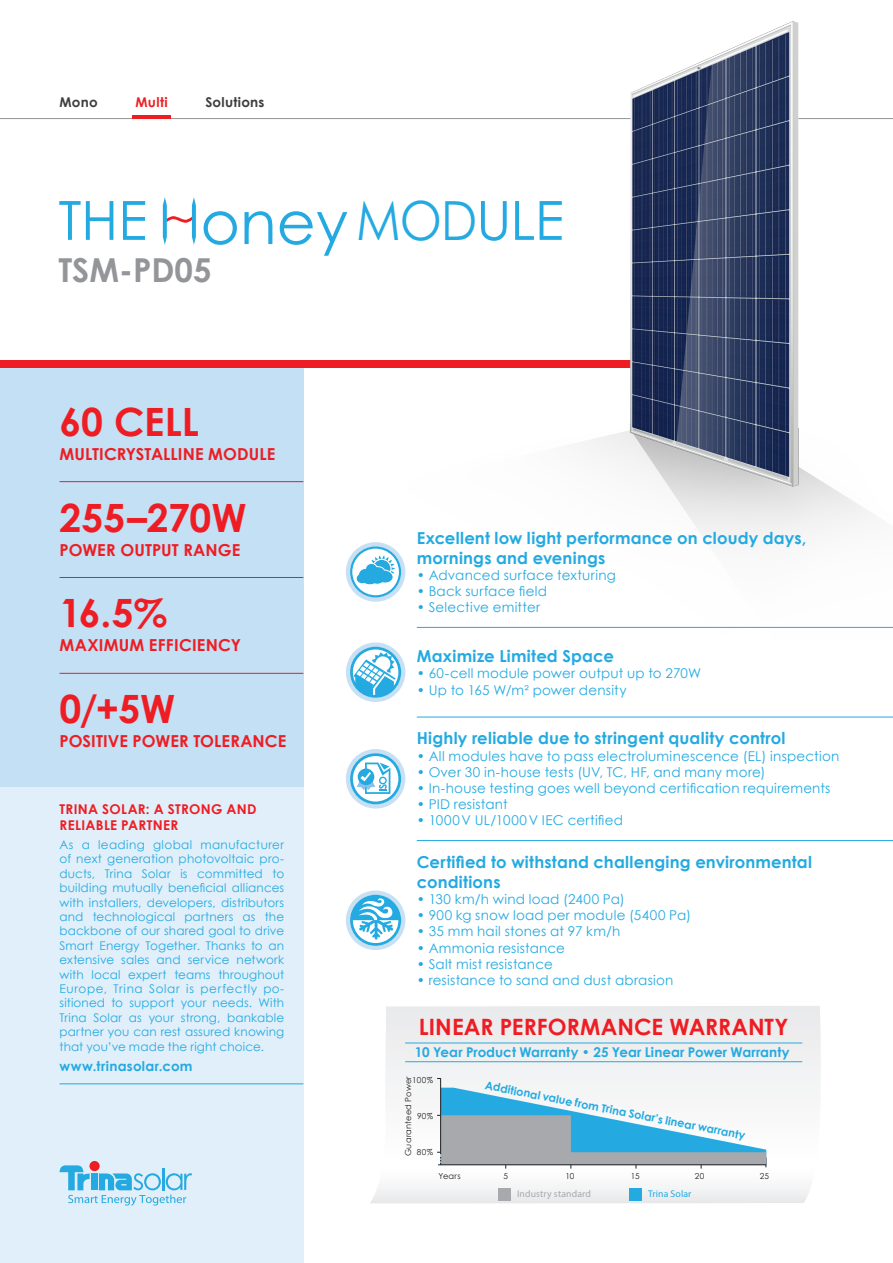
<style>
.page{position:relative;width:893px;height:1263px;background:#fff}
.page>*{position:absolute;margin:0;border:0;box-sizing:border-box;transform-origin:0 0}
.t1{font:54px "Century Gothic";letter-spacing:-.015em;color:#24aae1;scale:.9 1}
.t2{font:54px "Century Gothic";letter-spacing:-.015em;color:#24aae1}
.t3{font:700 39px "Century Gothic";color:#ee1d23}
.t4{font:700 33px "Century Gothic";color:#939598}
.t5{font:700 22.5px "Century Gothic";color:#ee1d23}
.t6{font:700 16.5px/19.8px "Century Gothic";letter-spacing:.01em;color:#24aae1}
.t7{font:700 16.5px "Century Gothic";letter-spacing:.005em;color:#ee1d23}
.t8{font:13.5px "Century Gothic";letter-spacing:.015em;color:#24aae1}
.t9{font:700 13.5px "Century Gothic";letter-spacing:.005em;color:#24aae1}
.t10{font:700 13.5px/16.2px "Century Gothic";letter-spacing:.025em;color:#ee1d23}
.t11{font:700 13.5px "Century Gothic";letter-spacing:.025em;color:#24aae1}
.t12{font:700 13.5px "Century Gothic";letter-spacing:.02em;color:#3e3e3f}
.t13{font:12px/14.4px "Century Gothic";letter-spacing:.01em;color:#24aae1;text-align:justify}
.t14{font:700 11.25px "Century Gothic";color:#24aae1}
.t15{font:9.75px "Myriad Pro";letter-spacing:.015em;color:#a8a9ad}
.t16{font:9.75px "Myriad Pro";letter-spacing:.015em;color:#24aae1}
.t17{font:8.25px "Century Gothic";letter-spacing:.025em;color:#231f20}
</style>
<div class="page">
<hr style="left:0;top:118px;width:893px;height:1px;background:#939598">
<div style="left:0;top:360px;width:303px;height:903px;background:#e0eff9"></div>
<div style="left:0;top:368px;width:303px;height:419px;background:#c3e0f4"></div>
<div style="left:0;top:360px;width:642px;height:8px;background:#ee1d23"></div>
<img style="left:270px;top:21px;width:623px;height:619px">
<svg style="left:370px;top:1006px;width:451px;height:197px"></svg>
<hr style="left:440px;top:1078px;width:1px;height:74px;background:#231f20">
<svg style="left:437px;top:1088px;width:330px;height:80px"></svg>
<hr style="left:405px;top:1043px;width:397px;height:1px;background:#24aae1">
<hr style="left:405px;top:1061px;width:397px;height:1px;background:#24aae1">
<div style="left:498px;top:1188px;width:13px;height:12px;background:#a8a9ad"></div>
<div style="left:629px;top:1188px;width:13px;height:12px;background:#24aae1"></div>
<hr style="left:60px;top:481px;width:243px;height:1px;background:#ee1d23">
<hr style="left:60px;top:577px;width:243px;height:1px;background:#ee1d23">
<hr style="left:60px;top:673px;width:243px;height:1px;background:#ee1d23">
<svg style="left:89px;top:1161px;width:11px;height:10px"></svg>
<svg style="left:59px;top:1165px;width:133px;height:41px"></svg>
<hr style="left:417px;top:627px;width:476px;height:1px;background:#24aae1">
<hr style="left:417px;top:717px;width:476px;height:1px;background:#24aae1">
<hr style="left:417px;top:840px;width:476px;height:1px;background:#24aae1">
<svg style="left:346px;top:542px;width:59px;height:60px"></svg>
<svg style="left:346px;top:642px;width:59px;height:60px"></svg>
<svg style="left:346px;top:749px;width:59px;height:59px"></svg>
<svg style="left:346px;top:890px;width:59px;height:60px"></svg>
<hr style="left:60px;top:1083px;width:243px;height:1px;background:#24aae1">
<svg style="left:163px;top:197px;width:33px;height:48px"></svg>
<svg style="left:204px;top:211px;width:33px;height:34px"></svg>
<svg style="left:245px;top:211px;width:27px;height:33px"></svg>
<svg style="left:280px;top:211px;width:67px;height:45px"></svg>
<hr style="left:132px;top:115px;width:39px;height:4px;background:#ee1d23">
<p class="t12" style="left:60px;top:94px;width:40px">Mono</p>
<p class="t10" style="left:136px;top:94px;width:34px">Multi</p>
<p class="t12" style="left:205px;top:94px;width:61px">Solutions</p>
<h1 class="t2" style="left:58px;top:187px;width:90px">THE</h1>
<h1 class="t1" style="left:356px;top:187px;width:232px">MODULE</h1>
<h3 class="t4" style="left:58px;top:249px;width:155px">TSM-PD05</h3>
<h2 class="t3" style="left:60px;top:397px;width:141px">60 CELL</h2>
<h3 class="t7" style="left:60px;top:443px;width:217px">MULTICRYSTALLINE MODULE</h3>
<h2 class="t3" style="left:60px;top:493px;width:189px">255–270W</h2>
<h3 class="t7" style="left:60px;top:539px;width:182px">POWER OUTPUT RANGE</h3>
<h2 class="t3" style="left:60px;top:589px;width:109px">16.5%</h2>
<h3 class="t7" style="left:60px;top:635px;width:183px">MAXIMUM EFFICIENCY</h3>
<h2 class="t3" style="left:60px;top:685px;width:117px">0/+5W</h2>
<h3 class="t7" style="left:60px;top:731px;width:228px">POSITIVE POWER TOLERANCE</h3>
<p class="t10" style="left:60px;top:800px;width:199px">TRINA SOLAR: A STRONG AND<br>RELIABLE PARTNER</p>
<p class="t13" style="left:60px;top:837px;width:226px">As a leading global manufacturer of next generation photovoltaic pro&shy;ducts, Trina Solar is committed to building mutually beneficial alliances with installers, developers, distributors and technological partners as the backbone of our shared goal to drive Smart Energy Together. Thanks to an extensive sales and service network with local expert teams throughout Europe, Trina Solar is perfectly po&shy;sitioned to support your needs. With Trina Solar as your strong, bankable partner you can rest assured knowing that you’ve made the right choice.</p>
<p class="t11" style="left:60px;top:1058px;width:135px">www.trinasolar.com</p>
<h3 class="t6" style="left:417px;top:528px;width:391px">Excellent low light performance on cloudy days, mornings and evenings</h3>
<p class="t8" style="left:417px;top:567px;width:201px">• Advanced surface texturing</p>
<p class="t8" style="left:417px;top:583px;width:132px">• Back surface field</p>
<p class="t8" style="left:417px;top:599px;width:125px">• Selective emitter</p>
<h3 class="t6" style="left:417px;top:646px;width:199px">Maximize Limited Space</h3>
<p class="t8" style="left:417px;top:665px;width:286px">• 60-cell module power output up to 270W</p>
<p class="t8" style="left:417px;top:681px;width:211px">• Up to 165 W/m² power density</p>
<h3 class="t6" style="left:417px;top:728px;width:370px">Highly reliable due to stringent quality control</h3>
<p class="t8" style="left:417px;top:747px;width:424px">• All modules have to pass electroluminescence (EL) inspection</p>
<p class="t8" style="left:417px;top:764px;width:350px">• Over 30 in-house tests (UV, TC, HF, and many more)</p>
<p class="t8" style="left:417px;top:780px;width:415px">• In-house testing goes well beyond certification requirements</p>
<p class="t8" style="left:417px;top:796px;width:92px">• PID resistant</p>
<p class="t8" style="left:417px;top:812px;width:208px">• 1000V UL/1000V IEC certified</p>
<h3 class="t6" style="left:417px;top:852px;width:397px">Certified to withstand challenging environmental conditions</h3>
<p class="t8" style="left:417px;top:891px;width:209px">• 130 km/h wind load (2400 Pa)</p>
<p class="t8" style="left:417px;top:907px;width:276px">• 900 kg snow load per module (5400 Pa)</p>
<p class="t8" style="left:417px;top:923px;width:205px">• 35 mm hail stones at 97 km/h</p>
<p class="t8" style="left:417px;top:939px;width:150px">• Ammonia resistance</p>
<p class="t8" style="left:417px;top:956px;width:138px">• Salt mist resistance</p>
<p class="t8" style="left:417px;top:972px;width:258px">• resistance to sand and dust abrasion</p>
<h3 class="t5" style="left:419px;top:1012px;width:371px">LINEAR PERFORMANCE WARRANTY</h3>
<p class="t9" style="left:415px;top:1043px;width:376px">10 Year Product Warranty • 25 Year Linear Power Warranty</p>
<p class="t14" style="left:487px;top:1078px;width:266px;rotate:11deg">Additional value from Trina Solar’s linear warranty</p>
<p class="t17" style="left:438px;top:1171px;width:24px">Years</p>
<p class="t17" style="left:403px;top:1156px;width:81px;rotate:-90deg">Guaranteed Power</p>
<p class="t17" style="left:412px;top:1075px;width:23px">100%</p>
<p class="t17" style="left:417px;top:1111px;width:18px">90%</p>
<p class="t17" style="left:417px;top:1147px;width:18px">80%</p>
<p class="t17" style="left:565px;top:1171px;width:11px">10</p>
<p class="t17" style="left:631px;top:1171px;width:10px">15</p>
<p class="t17" style="left:695px;top:1171px;width:11px">20</p>
<p class="t17" style="left:760px;top:1171px;width:11px">25</p>
<p class="t15" style="left:517px;top:1187px;width:76px">Industry standard</p>
<p class="t16" style="left:648px;top:1187px;width:45px">Trina Solar</p>
<p class="t17" style="left:503px;top:1171px;width:6px">5</p>
</div>
